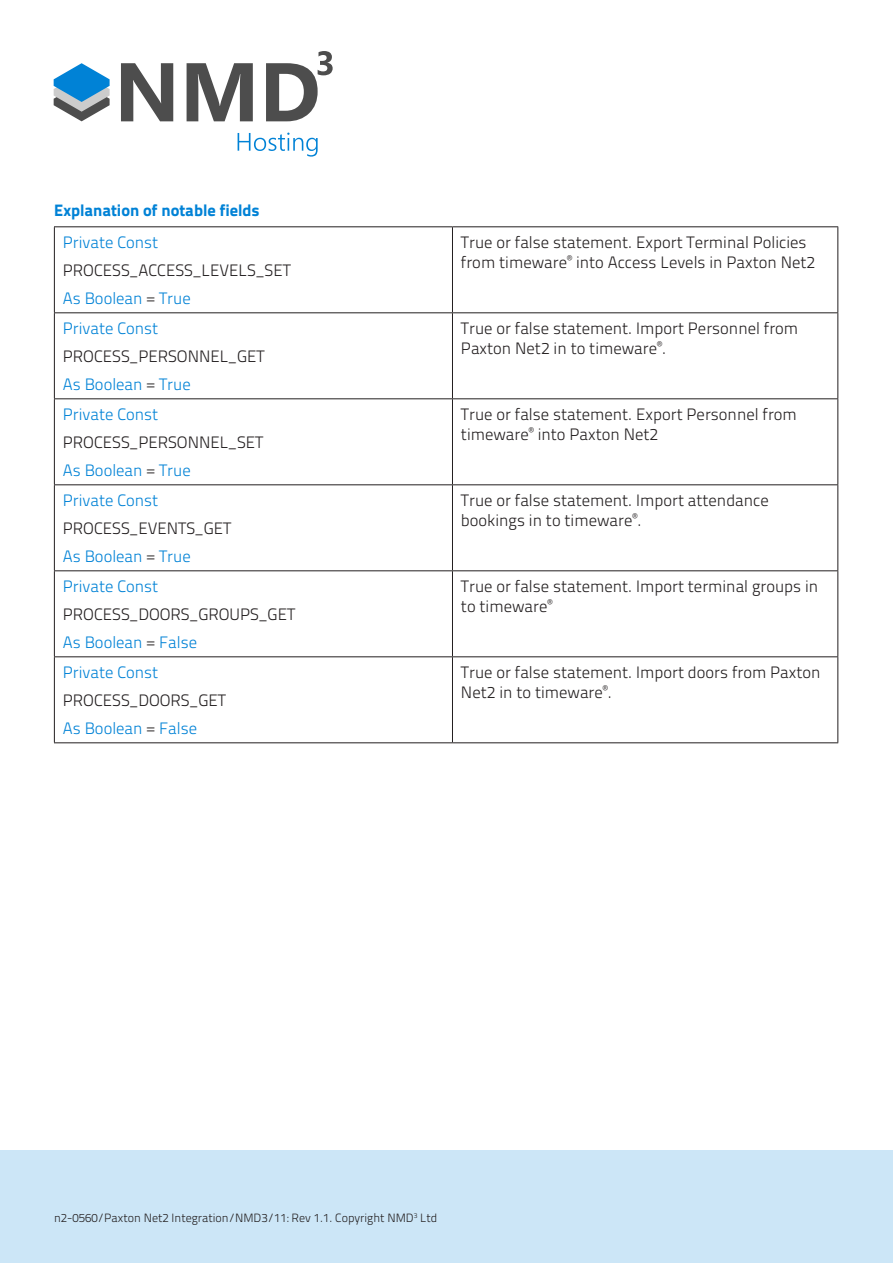
<style>
.page{position:relative;width:893px;height:1263px;background:#fff}
.page>*{position:absolute;margin:0;border:0;box-sizing:border-box;transform-origin:0 0}
.t1{font:16.5px/19.8px "Titillium Text 22 L 250 wt";color:#231f20}
.t2{font:16.5px "Titillium Text 22 L 250 wt";color:#0082d6}
.t3{font:16.5px "Titillium Text 22 L 999 wt";color:#0082d6}
.t4{font:12px "Titillium Text 22 L 250 wt";color:#231f20}
.s1{color:#231f20}
</style>
<div class="page">
<div style="left:0;top:1150px;width:893px;height:113px;background:#cce6f7"></div>
<hr style="left:54px;top:226px;width:398px;height:1px;background:#231f20">
<hr style="left:54px;top:227px;width:1px;height:85px;background:#231f20">
<hr style="left:452px;top:226px;width:386px;height:1px;background:#231f20">
<hr style="left:452px;top:227px;width:1px;height:85px;background:#231f20">
<hr style="left:837px;top:227px;width:1px;height:85px;background:#231f20">
<hr style="left:54px;top:312px;width:398px;height:1px;background:#231f20">
<hr style="left:54px;top:313px;width:1px;height:85px;background:#231f20">
<hr style="left:452px;top:312px;width:386px;height:1px;background:#231f20">
<hr style="left:452px;top:313px;width:1px;height:85px;background:#231f20">
<hr style="left:837px;top:313px;width:1px;height:85px;background:#231f20">
<hr style="left:54px;top:398px;width:398px;height:1px;background:#231f20">
<hr style="left:54px;top:399px;width:1px;height:85px;background:#231f20">
<hr style="left:452px;top:398px;width:386px;height:1px;background:#231f20">
<hr style="left:452px;top:399px;width:1px;height:85px;background:#231f20">
<hr style="left:837px;top:399px;width:1px;height:85px;background:#231f20">
<hr style="left:54px;top:484px;width:398px;height:1px;background:#231f20">
<hr style="left:54px;top:485px;width:1px;height:85px;background:#231f20">
<hr style="left:452px;top:484px;width:386px;height:1px;background:#231f20">
<hr style="left:452px;top:485px;width:1px;height:85px;background:#231f20">
<hr style="left:837px;top:485px;width:1px;height:85px;background:#231f20">
<hr style="left:54px;top:570px;width:398px;height:1px;background:#231f20">
<hr style="left:54px;top:571px;width:1px;height:85px;background:#231f20">
<hr style="left:452px;top:570px;width:386px;height:1px;background:#231f20">
<hr style="left:452px;top:571px;width:1px;height:85px;background:#231f20">
<hr style="left:837px;top:571px;width:1px;height:85px;background:#231f20">
<hr style="left:54px;top:656px;width:398px;height:1px;background:#231f20">
<hr style="left:54px;top:657px;width:1px;height:85px;background:#231f20">
<hr style="left:452px;top:656px;width:386px;height:1px;background:#231f20">
<hr style="left:452px;top:657px;width:1px;height:85px;background:#231f20">
<hr style="left:837px;top:657px;width:1px;height:85px;background:#231f20">
<hr style="left:54px;top:742px;width:398px;height:1px;background:#231f20">
<hr style="left:452px;top:742px;width:386px;height:1px;background:#231f20">
<svg style="left:54px;top:63px;width:56px;height:58px"></svg>
<svg style="left:238px;top:133px;width:80px;height:24px"></svg>
<svg style="left:121px;top:63px;width:52px;height:58px"></svg>
<svg style="left:187px;top:63px;width:66px;height:58px"></svg>
<svg style="left:266px;top:51px;width:67px;height:70px"></svg>
<p class="t3" style="left:54px;top:198px;width:207px">Explanation of notable fields</p>
<p class="t2" style="left:63px;top:230px;width:97px">Private Const</p>
<p class="t1" style="left:63px;top:259px;width:230px">PROCESS_ACCESS_LEVELS_SET</p>
<p class="t2" style="left:63px;top:286px;width:129px">As Boolean <span class="s1">=</span> True</p>
<p class="t2" style="left:63px;top:316px;width:97px">Private Const</p>
<p class="t1" style="left:63px;top:345px;width:203px">PROCESS_PERSONNEL_GET</p>
<p class="t2" style="left:63px;top:372px;width:129px">As Boolean <span class="s1">=</span> True</p>
<p class="t2" style="left:63px;top:402px;width:97px">Private Const</p>
<p class="t1" style="left:63px;top:431px;width:202px">PROCESS_PERSONNEL_SET</p>
<p class="t2" style="left:63px;top:458px;width:129px">As Boolean <span class="s1">=</span> True</p>
<p class="t2" style="left:63px;top:488px;width:97px">Private Const</p>
<p class="t1" style="left:63px;top:517px;width:170px">PROCESS_EVENTS_GET</p>
<p class="t2" style="left:63px;top:544px;width:129px">As Boolean <span class="s1">=</span> True</p>
<p class="t2" style="left:63px;top:574px;width:97px">Private Const</p>
<p class="t1" style="left:63px;top:603px;width:234px">PROCESS_DOORS_GROUPS_GET</p>
<p class="t2" style="left:63px;top:630px;width:136px">As Boolean <span class="s1">=</span> False</p>
<p class="t2" style="left:63px;top:660px;width:97px">Private Const</p>
<p class="t1" style="left:63px;top:689px;width:165px">PROCESS_DOORS_GET</p>
<p class="t2" style="left:63px;top:716px;width:136px">As Boolean <span class="s1">=</span> False</p>
<p class="t1" style="left:461px;top:231px;width:356px">True or false statement. Export Terminal Policies from timeware<sup>®</sup> into Access Levels in Paxton Net2</p>
<p class="t1" style="left:461px;top:317px;width:339px">True or false statement. Import Personnel from<br>Paxton Net2 in to timeware<sup>®</sup>.</p>
<p class="t1" style="left:461px;top:403px;width:337px">True or false statement. Export Personnel from timeware<sup>®</sup> into Paxton Net2</p>
<p class="t1" style="left:461px;top:489px;width:309px">True or false statement. Import attendance bookings in to timeware<sup>®</sup>.</p>
<p class="t1" style="left:461px;top:575px;width:359px">True or false statement. Import terminal groups in to timeware<sup>®</sup></p>
<p class="t1" style="left:461px;top:661px;width:361px">True or false statement. Import doors from Paxton<br>Net2 in to timeware<sup>®</sup>.</p>
<p class="t4" style="left:54px;top:1209px;width:385px">n2-0560/Paxton Net2 Integration/NMD3/11: Rev 1.1. Copyright NMD<sup>3</sup> Ltd</p>
</div>
